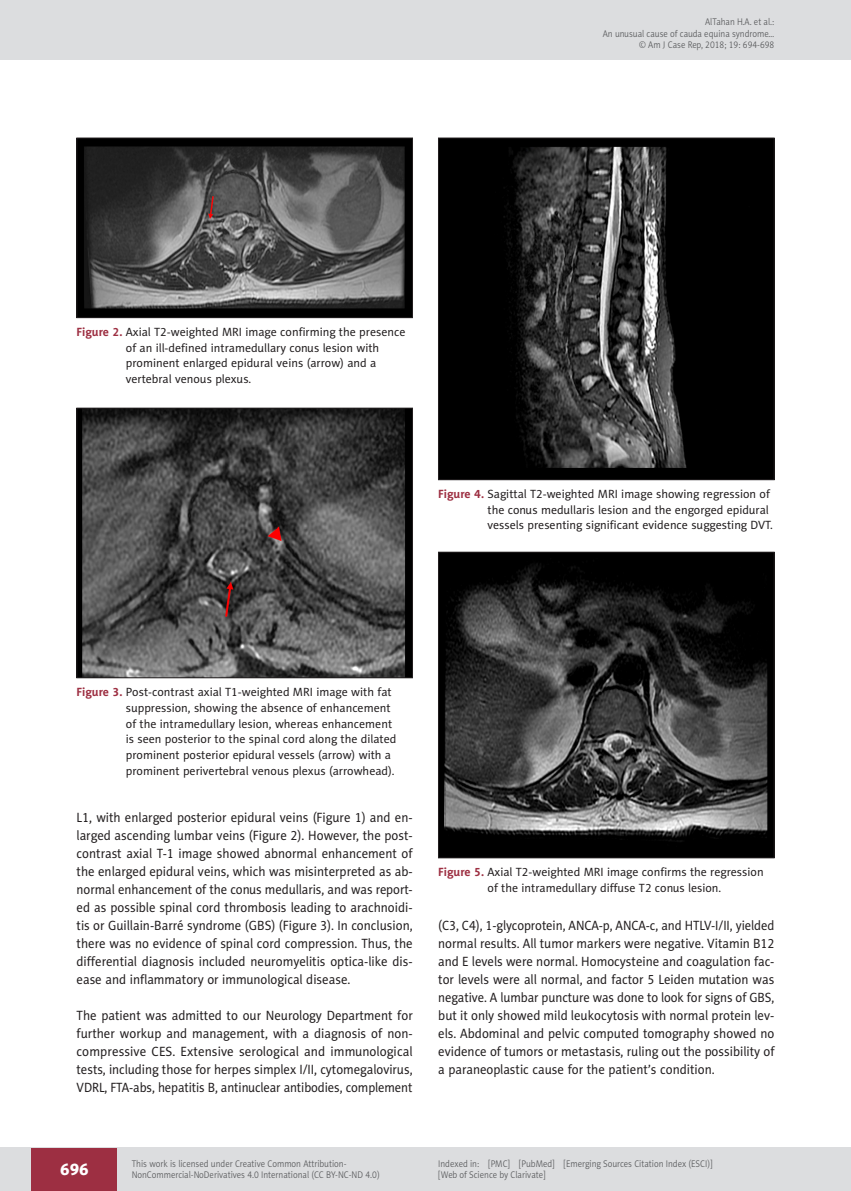
<style>
.page{position:relative;width:851px;height:1191px;background:#fff}
.page>*{position:absolute;margin:0;border:0;box-sizing:border-box;transform-origin:0 0}
.t1{font:16.5px "Naomi Sans EFN Heavy";color:#fff}
.AJCR_Body{font:13.5px/18px "Naomi Sans EFN";color:#231f20;text-align:justify;scale:.95 1}
.AJCR_Body-2{font:13.5px/18px "Naomi Sans EFN";color:#231f20;text-align:justify;scale:.94 1}
.AJCR_Rycina_tytul{font:12px/15.8px "Naomi Sans EFN";color:#231f20}
.AJCR_pagina_zywa{font:9.75px/11.2px "Naomi Sans EFN Light";color:#57585a;scale:.9 1}
.AJCR_pagina_sygnatur{font:9.75px "Naomi Sans EFN Light";color:#57585a;scale:.9 1}
.s1{font-weight:700;color:#9d2f42}
</style>
<div class="page">
<img style="left:79px;top:140px;width:331px;height:176px">
<div style="left:77px;top:138px;width:335px;height:180px;border:1px solid #231f20"></div>
<img style="left:79px;top:410px;width:331px;height:266px">
<div style="left:77px;top:408px;width:335px;height:270px;border:1px solid #231f20"></div>
<img style="left:440px;top:140px;width:332px;height:338px">
<div style="left:438px;top:138px;width:336px;height:342px;border:1px solid #231f20"></div>
<img style="left:440px;top:554px;width:332px;height:302px">
<div style="left:438px;top:552px;width:336px;height:306px;border:1px solid #231f20"></div>
<div style="left:0;top:1148px;width:850px;height:43px;background:#dcdddf"></div>
<div style="left:32px;top:1147px;width:85px;height:43px;background:#9d2f42"></div>
<div style="left:0;top:0;width:850px;height:60px;background:#dcdddf"></div>
<hr style="left:850px;top:0;width:1px;height:60px;background:#dcdddf">
<p class="AJCR_pagina_zywa" style="left:602px;top:16px;width:192px;text-align:right">AlTahan H.A. et al.:<br>An unusual cause of cauda equina syndrome…</p>
<p class="AJCR_pagina_sygnatur" style="left:639px;top:39px;width:152px">© Am J Case Rep, 2018; 19: 694-698</p>
<p class="AJCR_Rycina_tytul" style="left:126px;top:324px;width:281px;text-indent:-49px"><span class="s1">Figure 2.</span> Axial T2-weighted MRI image confirming the presence of an ill-defined intramedullary conus lesion with prominent enlarged epidural veins (arrow) and a vertebral venous plexus.</p>
<p class="AJCR_Rycina_tytul" style="left:487px;top:486px;width:287px;text-indent:-49px"><span class="s1">Figure 4.</span> Sagittal T2-weighted MRI image showing regression of the conus medullaris lesion and the engorged epidural vessels presenting significant evidence suggesting DVT.</p>
<p class="AJCR_Rycina_tytul" style="left:126px;top:684px;width:272px;text-indent:-49px"><span class="s1">Figure 3.</span> Post-contrast axial T1-weighted MRI image with fat suppression, showing the absence of enhancement of the intramedullary lesion, whereas enhancement is seen posterior to the spinal cord along the dilated prominent posterior epidural vessels (arrow) with a prominent perivertebral venous plexus (arrowhead).</p>
<p class="AJCR_Body" style="left:77px;top:808px;width:355px">L1, with enlarged posterior epidural veins (Figure 1) and en&shy;larged ascending lumbar veins (Figure 2). However, the post&shy;contrast axial T-1 image showed abnormal enhancement of the enlarged epidural veins, which was misinterpreted as ab&shy;normal enhancement of the conus medullaris, and was report&shy;ed as possible spinal cord thrombosis leading to arachnoidi&shy;tis or Guillain-Barré syndrome (GBS) (Figure 3). In conclusion, there was no evidence of spinal cord compression. Thus, the differential diagnosis included neuromyelitis optica-like dis&shy;ease and inflammatory or immunological disease.</p>
<p class="AJCR_Body" style="left:77px;top:1006px;width:355px">The patient was admitted to our Neurology Department for further workup and management, with a diagnosis of non&shy;compressive CES. Extensive serological and immunological tests, including those for herpes simplex I/II, cytomegalovirus, VDRL, FTA-abs, hepatitis B, antinuclear antibodies, complement</p>
<p class="AJCR_Rycina_tytul" style="left:438px;top:864px;width:327px;text-align:center"><span class="s1">Figure 5.</span> Axial T2-weighted MRI image confirms the regression of the intramedullary diffuse T2 conus lesion.</p>
<p class="AJCR_Body-2" style="left:438px;top:916px;width:359px">(C3, C4), 1-glycoprotein, ANCA-p, ANCA-c, and HTLV-I/II, yielded normal results. All tumor markers were negative. Vitamin B12 and E levels were normal. Homocysteine and coagulation fac&shy;tor levels were all normal, and factor 5 Leiden mutation was negative. A lumbar puncture was done to look for signs of GBS, but it only showed mild leukocytosis with normal protein lev&shy;els. Abdominal and pelvic computed tomography showed no evidence of tumors or metastasis, ruling out the possibility of a paraneoplastic cause for the patient’s condition.</p>
<p class="t1" style="left:60px;top:1159px;width:30px">696</p>
<p class="AJCR_pagina_zywa" style="left:132px;top:1158px;width:277px">This work is licensed under Creative Common Attribution-<br>NonCommercial-NoDerivatives 4.0 International (CC BY-NC-ND 4.0)</p>
<p class="AJCR_pagina_zywa" style="left:438px;top:1158px;width:306px">Indexed in: [PMC] [PubMed] [Emerging Sources Citation Index (ESCI)] [Web of Science by Clarivate]</p>
</div>
